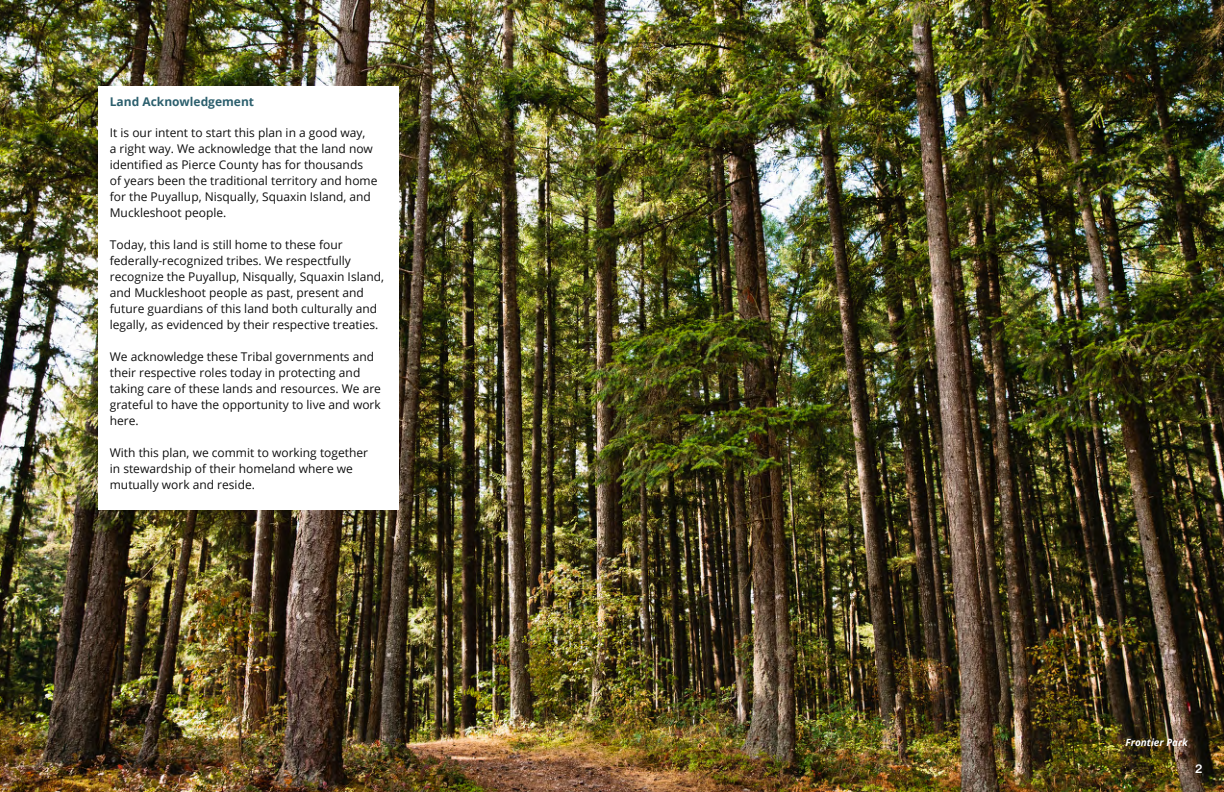
<style>
.page{position:relative;width:1224px;height:792px;background:#fff}
.page>*{position:absolute;margin:0;border:0;box-sizing:border-box;transform-origin:0 0}
.t1{font:12px/16px "Open Sans";color:#000}
.t2{font:700 12px "Open Sans";color:#205665}
.t3{font:12px "N Haas Grotesk TX Pro 65 Md";color:#fff}
.t4{font:italic 700 10px "Open Sans";color:#fff}
</style>
<div class="page">
<img style="left:0;top:0;width:1224px;height:792px">
<div style="left:98px;top:86px;width:301px;height:423px;background:#fff"></div>
<p class="t2" style="left:110px;top:93px;width:146px">Land Acknowledgement</p>
<p class="t1" style="left:110px;top:124px;width:269px">It is our intent to start this plan in a good way,<br>a right way. We acknowledge that the land now identified as Pierce County has for thousands<br>of years been the traditional territory and home for the Puyallup, Nisqually, Squaxin Island, and Muckleshoot people.</p>
<p class="t1" style="left:110px;top:236px;width:276px">Today, this land is still home to these four federally-recognized tribes. We respectfully recognize the Puyallup, Nisqually, Squaxin Island, and Muckleshoot people as past, present and future guardians of this land both culturally and legally, as evidenced by their respective treaties.</p>
<p class="t1" style="left:110px;top:348px;width:273px">We acknowledge these Tribal governments and their respective roles today in protecting and taking care of these lands and resources. We are grateful to have the opportunity to live and work here.</p>
<p class="t1" style="left:110px;top:444px;width:260px">With this plan, we commit to working together in stewardship of their homeland where we mutually work and reside.</p>
<p class="t4" style="left:1126px;top:735px;width:64px">Frontier Park</p>
<p class="t3" style="left:1195px;top:761px;width:9px">2</p>
</div>
